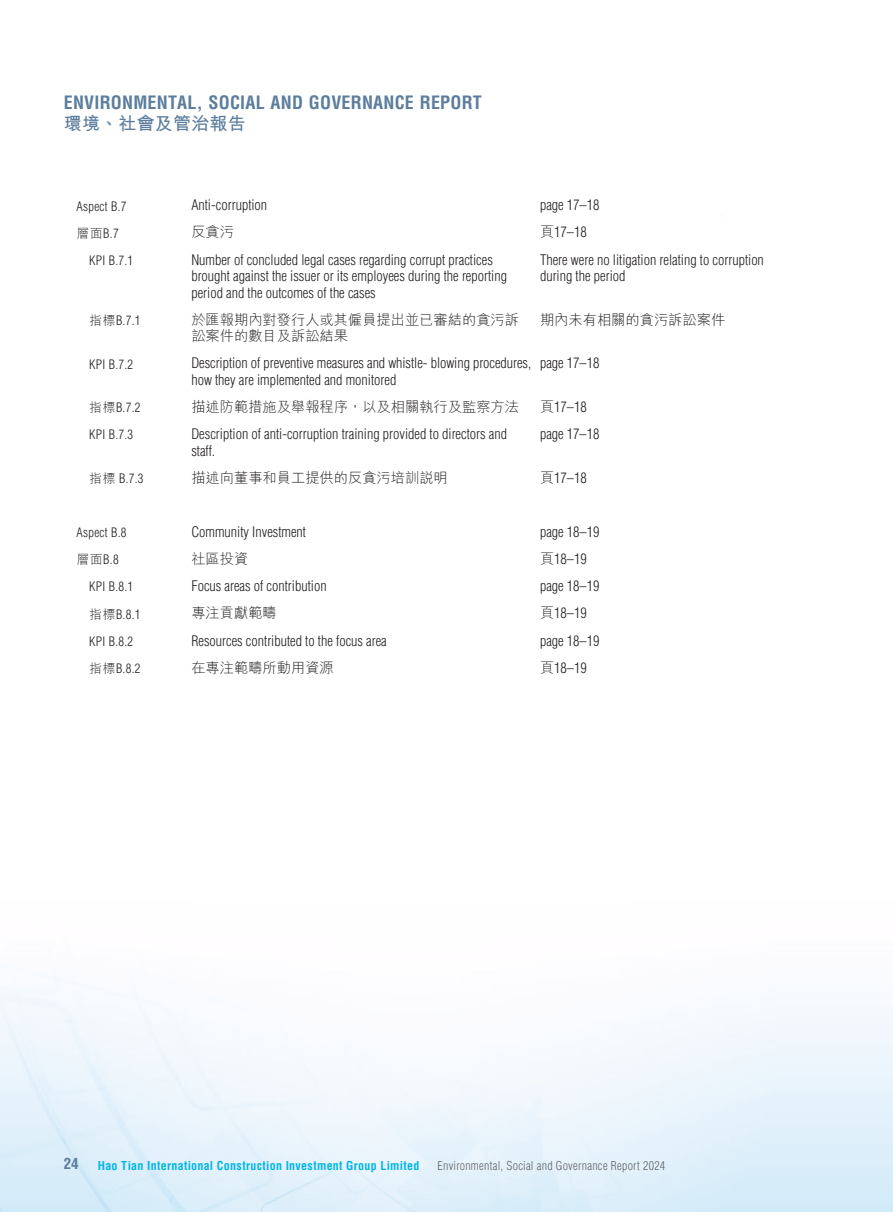
<style>
.page{position:relative;width:893px;height:1212px;background:#fff}
.page>*{position:absolute;margin:0;border:0;box-sizing:border-box;transform-origin:0 0}
.t1{font:700 condensed 18px "Helvetica LT Std";letter-spacing:.01em;color:#5c7d9d}
.t2{font:700 18px "M Hei HK";letter-spacing:.01em;color:#5c7d9d}
.t3{font:700 condensed 15px "Helvetica LT Std";color:#5c7d9d}
.t4{font:300 condensed 14.25px/16.5px "Helvetica LT Std";color:#231f20}
.t5{font:300 14.25px/16.5px "M Hei HK";color:#231f20}
.t6{font:300 condensed 12.75px "Helvetica LT Std";letter-spacing:.02em;color:#231f20}
.t7{font:700 condensed 12px "Helvetica LT Std";letter-spacing:.025em;color:#00b5e6}
.t8{font:300 condensed 12px "Helvetica LT Std";letter-spacing:.025em;color:#636366}
.s1{font-family:"M Hei HK";font-stretch:normal}
</style>
<div class="page">
<p class="t1" style="left:64px;top:92px;width:420px">ENVIRONMENTAL, SOCIAL AND GOVERNANCE REPORT</p>
<p class="t2" style="left:64px;top:111px;width:184px">環境、社會及管治報告</p>
<p class="t6" style="left:77px;top:198px;width:51px">Aspect B.7</p>
<p class="t4" style="left:191px;top:197px;width:77px">Anti-corruption</p>
<p class="t4" style="left:540px;top:197px;width:61px">page 17–18</p>
<p class="t6" style="left:77px;top:225px;width:44px"><span class="s1">層面</span>B.7</p>
<p class="t5" style="left:191px;top:223px;width:44px">反貪污</p>
<p class="t4" style="left:540px;top:224px;width:48px"><span class="s1">頁</span>17–18</p>
<p class="t6" style="left:89px;top:252px;width:46px">KPI B.7.1</p>
<p class="t4" style="left:191px;top:251px;width:317px">Number of concluded legal cases regarding corrupt practices brought against the issuer or its employees during the reporting period and the outcomes of the cases</p>
<p class="t4" style="left:540px;top:251px;width:225px">There were no litigation relating to corruption during the period</p>
<p class="t6" style="left:89px;top:312px;width:53px"><span class="s1">指標</span>B.7.1</p>
<p class="t5" style="left:191px;top:311px;width:329px">於匯報期內對發行人或其僱員提出並已審結的貪污訴訟案件的數目及訴訟結果</p>
<p class="t5" style="left:540px;top:311px;width:187px">期內未有相關的貪污訴訟案件</p>
<p class="t6" style="left:89px;top:356px;width:46px">KPI B.7.2</p>
<p class="t4" style="left:191px;top:355px;width:341px">Description of preventive measures and whistle- blowing procedures, how they are implemented and monitored</p>
<p class="t4" style="left:540px;top:355px;width:61px">page 17–18</p>
<p class="t6" style="left:89px;top:400px;width:53px"><span class="s1">指標</span>B.7.2</p>
<p class="t5" style="left:191px;top:398px;width:329px">描述防範措施及舉報程序，以及相關執行及監察方法</p>
<p class="t4" style="left:540px;top:398px;width:48px"><span class="s1">頁</span>17–18</p>
<p class="t6" style="left:89px;top:427px;width:46px">KPI B.7.3</p>
<p class="t4" style="left:191px;top:426px;width:317px">Description of anti-corruption training provided to directors and staff.</p>
<p class="t4" style="left:540px;top:426px;width:61px">page 17–18</p>
<p class="t6" style="left:89px;top:470px;width:56px"><span class="s1">指標</span> B.7.3</p>
<p class="t5" style="left:191px;top:469px;width:258px">描述向董事和員工提供的反貪污培訓說明</p>
<p class="t4" style="left:540px;top:469px;width:48px"><span class="s1">頁</span>17–18</p>
<p class="t6" style="left:77px;top:525px;width:51px">Aspect B.8</p>
<p class="t4" style="left:191px;top:523px;width:116px">Community Investment</p>
<p class="t4" style="left:540px;top:523px;width:61px">page 18–19</p>
<p class="t6" style="left:77px;top:552px;width:44px"><span class="s1">層面</span>B.8</p>
<p class="t5" style="left:191px;top:550px;width:58px">社區投資</p>
<p class="t4" style="left:540px;top:551px;width:48px"><span class="s1">頁</span>18–19</p>
<p class="t6" style="left:89px;top:579px;width:46px">KPI B.8.1</p>
<p class="t4" style="left:191px;top:578px;width:137px">Focus areas of contribution</p>
<p class="t4" style="left:540px;top:578px;width:61px">page 18–19</p>
<p class="t6" style="left:89px;top:606px;width:53px"><span class="s1">指標</span>B.8.1</p>
<p class="t5" style="left:191px;top:604px;width:87px">專注貢獻範疇</p>
<p class="t4" style="left:540px;top:605px;width:48px"><span class="s1">頁</span>18–19</p>
<p class="t6" style="left:89px;top:633px;width:46px">KPI B.8.2</p>
<p class="t4" style="left:191px;top:632px;width:197px">Resources contributed to the focus area</p>
<p class="t4" style="left:540px;top:632px;width:61px">page 18–19</p>
<p class="t6" style="left:89px;top:660px;width:53px"><span class="s1">指標</span>B.8.2</p>
<p class="t5" style="left:191px;top:659px;width:144px">在專注範疇所動用資源</p>
<p class="t4" style="left:540px;top:659px;width:48px"><span class="s1">頁</span>18–19</p>
<p class="t3" style="left:64px;top:1154px;width:16px">24</p>
<p class="t7" style="left:98px;top:1158px;width:323px">Hao Tian International Construction Investment Group Limited</p>
<p class="t8" style="left:438px;top:1158px;width:229px">Environmental, Social and Governance Report 2024</p>
</div>
